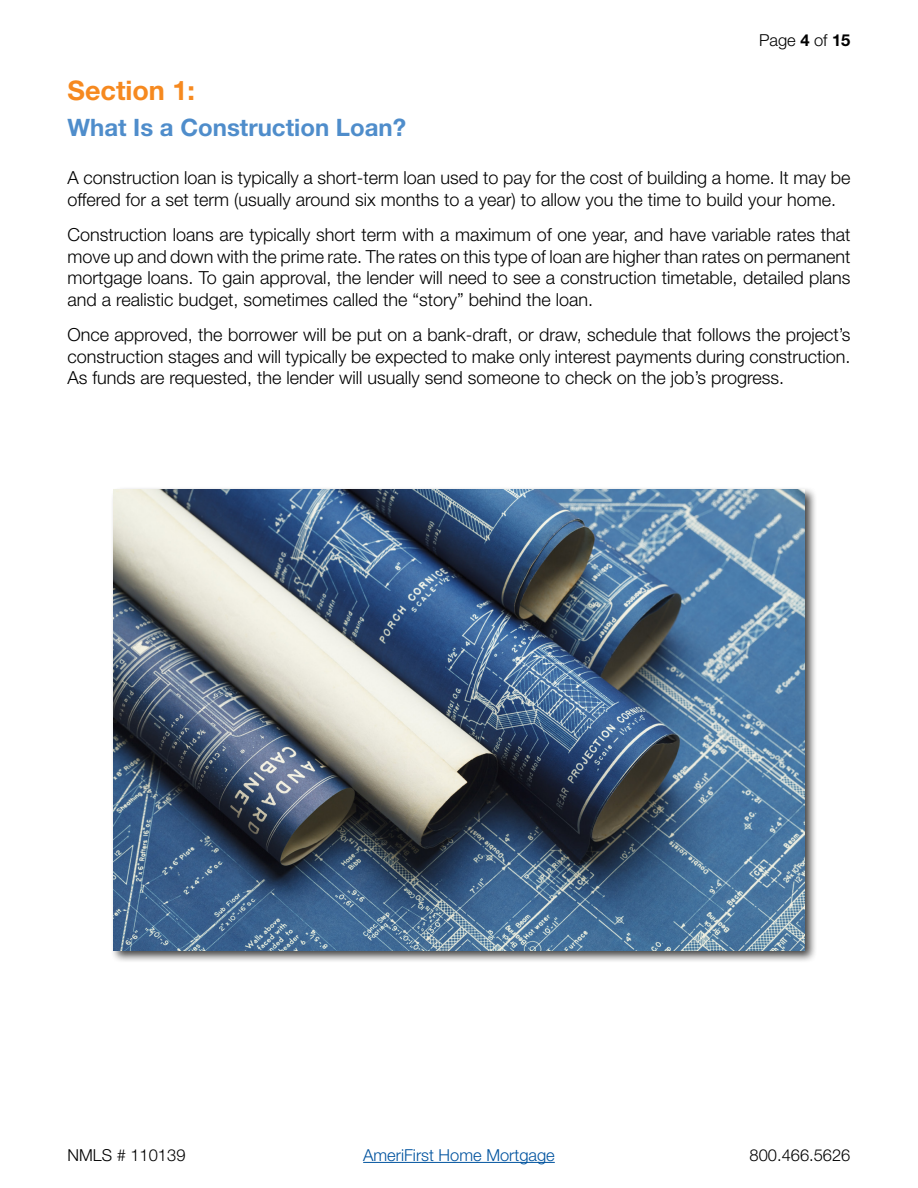
<style>
.page{position:relative;width:918px;height:1188px;background:#fff}
.page>*{position:absolute;margin:0;border:0;box-sizing:border-box;transform-origin:0 0}
.t1{font:700 27px "Helvetica Neue LT Std";color:#f6891f}
.t2{font:700 24px "Helvetica Neue LT Std";color:#4f8dcb}
.t3{font:300 18px/21.6px "Helvetica Neue LT Std";color:#000;text-align:justify}
.t4{font:300 16.5px "Helvetica Neue LT Std";color:#000}
.t5{font:300 16.5px "Helvetica Neue LT Std";color:#00539f}
.s1{font-weight:700}
</style>
<div class="page">
<hr style="left:363px;top:1162px;width:192px;height:1px;background:#00539f">
<div style="left:111px;top:487px;width:706px;height:476px;background:#000;opacity:.75"></div>
<img style="left:114px;top:490px;width:690px;height:460px">
<p class="t4" style="left:759px;top:30px;width:93px">Page <span class="s1">4</span> of <span class="s1">15</span></p>
<h1 class="t1" style="left:68px;top:74px;width:129px">Section 1:</h1>
<h2 class="t2" style="left:68px;top:112px;width:340px">What Is a Construction Loan?</h2>
<p class="t3" style="left:68px;top:167px;width:784px">A construction loan is typically a short-term loan used to pay for the cost of building a home. It may be offered for a set term (usually around six months to a year) to allow you the time to build your home.</p>
<p class="t3" style="left:68px;top:224px;width:785px">Construction loans are typically short term with a maximum of one year, and have variable rates that move up and down with the prime rate. The rates on this type of loan are higher than rates on permanent mortgage loans. To gain approval, the lender will need to see a construction timetable, detailed plans and a realistic budget, sometimes called the “story” behind the loan.</p>
<p class="t3" style="left:68px;top:323px;width:785px">Once approved, the borrower will be put on a bank-draft, or draw, schedule that follows the project’s construction stages and will typically be expected to make only interest payments during construction.<br>As funds are requested, the lender will usually send someone to check on the job’s progress.</p>
<p class="t4" style="left:68px;top:1145px;width:120px">NMLS # 110139</p>
<p class="t5" style="left:363px;top:1145px;width:193px">AmeriFirst Home Mortgage</p>
<p class="t4" style="left:750px;top:1145px;width:102px">800.466.5626</p>
</div>
